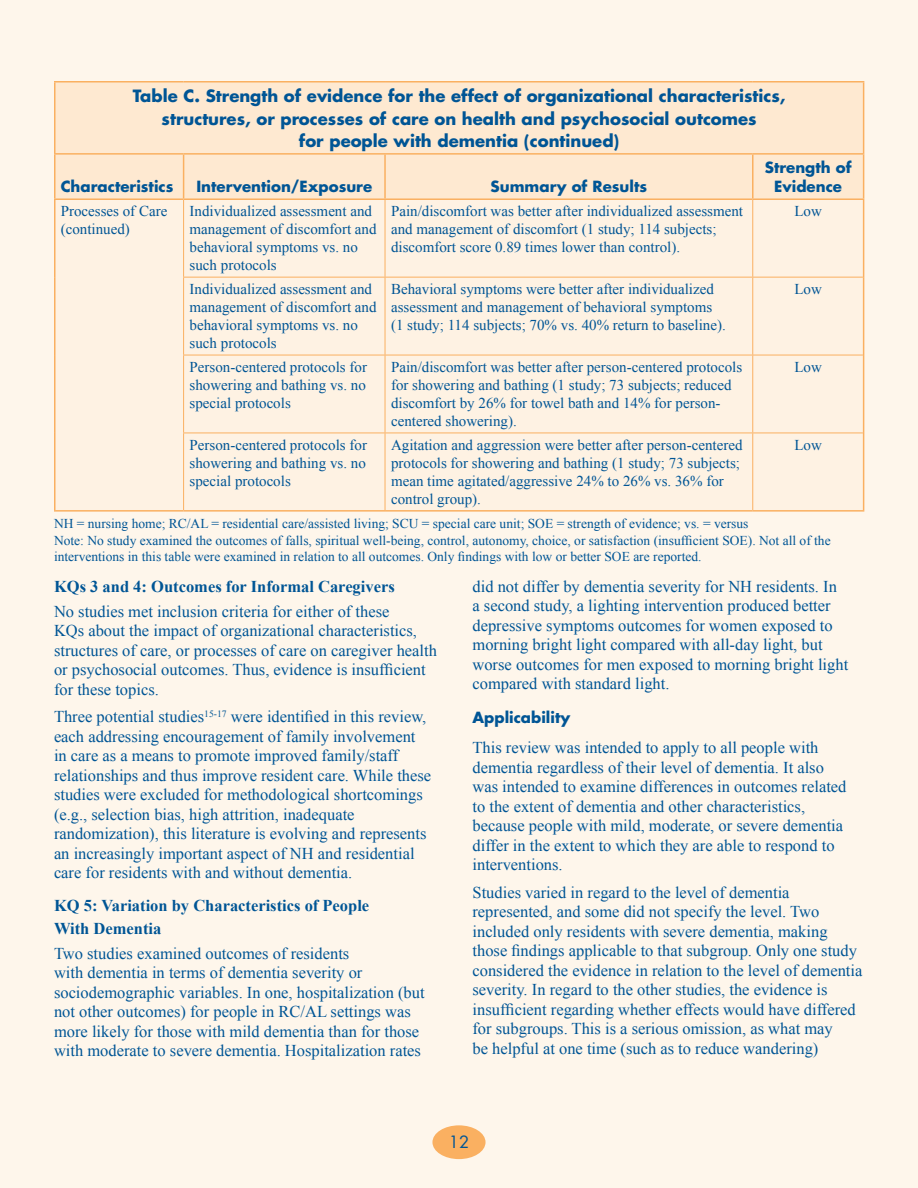
<style>
.page{position:relative;width:918px;height:1188px;background:#fff}
.page>*{position:absolute;margin:0;border:0;box-sizing:border-box;transform-origin:0 0}
.Text{font:16.5px/19.5px "Times New Roman";color:#005595}
.Table_Head{font:700 16.5px/22.5px "Futura Std";color:#005595;text-align:center}
.Head_Level_3{font:700 16.5px/22.5px "Times New Roman";color:#005595}
.t1{font:16.5px "Futura Std";color:#005595}
.Table_text{font:15px/18px "Times New Roman";color:#005595}
.Table_Head-2{font:700 15px/19.5px "Futura Std";color:#005595;text-align:center}
.Head_Level_2{font:700 15px "Futura Std";color:#005595}
.Text-2{font:13.5px/16.5px "Times New Roman";color:#005595}
</style>
<div class="page">
<div style="left:0;top:0;width:917px;height:1188px;background:#fef6eb"></div>
<div style="left:432px;top:1125px;width:54px;height:34px;background:#fab061;border-radius:50%"></div>
<div style="left:56px;top:83px;width:807px;height:115px;background:#fee9d1"></div>
<svg style="left:184px;top:200px;width:679px;height:310px"></svg>
<hr style="left:863px;top:83px;width:1px;height:70px;background:#fab061">
<hr style="left:54px;top:153px;width:130px;height:2px;background:#fab061">
<hr style="left:184px;top:153px;width:201px;height:2px;background:#fab061">
<hr style="left:385px;top:153px;width:368px;height:2px;background:#fab061">
<hr style="left:753px;top:153px;width:111px;height:2px;background:#fab061">
<hr style="left:183px;top:155px;width:1px;height:43px;background:#fab061">
<hr style="left:384px;top:155px;width:2px;height:43px;background:#fab061">
<hr style="left:752px;top:155px;width:2px;height:43px;background:#fab061">
<hr style="left:863px;top:155px;width:1px;height:43px;background:#fab061">
<hr style="left:54px;top:81px;width:130px;height:2px;background:#fab061">
<hr style="left:54px;top:83px;width:2px;height:70px;background:#fab061">
<hr style="left:184px;top:81px;width:201px;height:2px;background:#fab061">
<hr style="left:385px;top:81px;width:368px;height:2px;background:#fab061">
<hr style="left:753px;top:81px;width:111px;height:2px;background:#fab061">
<hr style="left:54px;top:155px;width:2px;height:43px;background:#fab061">
<hr style="left:54px;top:198px;width:130px;height:2px;background:#fab061">
<hr style="left:54px;top:200px;width:2px;height:77px;background:#fab061">
<hr style="left:54px;top:277px;width:2px;height:78px;background:#fab061">
<hr style="left:54px;top:355px;width:2px;height:78px;background:#fab061">
<hr style="left:54px;top:433px;width:2px;height:77px;background:#fab061">
<hr style="left:54px;top:510px;width:130px;height:2px;background:#fab061">
<hr style="left:184px;top:198px;width:201px;height:2px;background:#fab061">
<hr style="left:385px;top:198px;width:368px;height:2px;background:#fab061">
<hr style="left:753px;top:198px;width:111px;height:2px;background:#fab061">
<hr style="left:863px;top:200px;width:1px;height:77px;background:#fab061">
<hr style="left:863px;top:277px;width:1px;height:78px;background:#fab061">
<hr style="left:863px;top:355px;width:1px;height:78px;background:#fab061">
<hr style="left:863px;top:433px;width:1px;height:77px;background:#fab061">
<hr style="left:184px;top:510px;width:201px;height:2px;background:#fab061">
<hr style="left:385px;top:510px;width:368px;height:2px;background:#fab061">
<hr style="left:753px;top:510px;width:111px;height:2px;background:#fab061">
<hr style="left:183px;top:200px;width:1px;height:77px;background:#fab061">
<hr style="left:385px;top:200px;width:1px;height:77px;background:#fab061">
<hr style="left:752px;top:200px;width:1px;height:77px;background:#fab061">
<hr style="left:183px;top:277px;width:202px;height:1px;background:#fab061">
<hr style="left:183px;top:278px;width:1px;height:77px;background:#fab061">
<hr style="left:385px;top:277px;width:368px;height:1px;background:#fab061">
<hr style="left:385px;top:278px;width:1px;height:77px;background:#fab061">
<hr style="left:753px;top:277px;width:110px;height:1px;background:#fab061">
<hr style="left:752px;top:278px;width:1px;height:77px;background:#fab061">
<hr style="left:183px;top:355px;width:202px;height:1px;background:#fab061">
<hr style="left:183px;top:355px;width:1px;height:78px;background:#fab061">
<hr style="left:385px;top:355px;width:368px;height:1px;background:#fab061">
<hr style="left:385px;top:355px;width:1px;height:78px;background:#fab061">
<hr style="left:753px;top:355px;width:110px;height:1px;background:#fab061">
<hr style="left:752px;top:355px;width:1px;height:78px;background:#fab061">
<hr style="left:183px;top:433px;width:202px;height:1px;background:#fab061">
<hr style="left:183px;top:433px;width:1px;height:77px;background:#fab061">
<hr style="left:385px;top:433px;width:368px;height:1px;background:#fab061">
<hr style="left:385px;top:433px;width:1px;height:77px;background:#fab061">
<hr style="left:753px;top:433px;width:110px;height:1px;background:#fab061">
<hr style="left:752px;top:433px;width:1px;height:77px;background:#fab061">
<p class="Table_Head" style="left:133px;top:84px;width:654px">Table C. Strength of evidence for the effect of organizational characteristics, structures, or processes of care on health and psychosocial outcomes<br>for people with dementia (continued)</p>
<p class="Table_Head-2" style="left:61px;top:177px;width:114px">Characteristics</p>
<p class="Table_Head-2" style="left:196px;top:177px;width:177px">Intervention/Exposure</p>
<p class="Table_Head-2" style="left:491px;top:177px;width:158px">Summary of Results</p>
<p class="Table_Head-2" style="left:765px;top:157px;width:88px">Strength of<br>Evidence</p>
<p class="Table_text" style="left:61px;top:202px;width:108px">Processes of Care (continued)</p>
<p class="Table_text" style="left:190px;top:202px;width:189px">Individualized assessment and management of discomfort and behavioral symptoms vs. no such protocols</p>
<p class="Table_text" style="left:391px;top:202px;width:354px">Pain/discomfort was better after individualized assessment and management of discomfort (1 study; 114 subjects; discomfort score 0.89 times lower than control).</p>
<p class="Table_text" style="left:794px;top:202px;width:29px">Low</p>
<p class="Table_text" style="left:190px;top:280px;width:189px">Individualized assessment and management of discomfort and behavioral symptoms vs. no such protocols</p>
<p class="Table_text" style="left:391px;top:280px;width:336px">Behavioral symptoms were better after individualized assessment and management of behavioral symptoms (1 study; 114 subjects; 70% vs. 40% return to baseline).</p>
<p class="Table_text" style="left:794px;top:280px;width:29px">Low</p>
<p class="Table_text" style="left:190px;top:358px;width:179px;text-align:justify">Person-centered protocols for showering and bathing vs. no special protocols</p>
<p class="Table_text" style="left:391px;top:358px;width:353px">Pain/discomfort was better after person-centered protocols for showering and bathing (1 study; 73 subjects; reduced discomfort by 26% for towel bath and 14% for person&shy;centered showering).</p>
<p class="Table_text" style="left:794px;top:358px;width:29px">Low</p>
<p class="Table_text" style="left:190px;top:436px;width:179px;text-align:justify">Person-centered protocols for showering and bathing vs. no special protocols</p>
<p class="Table_text" style="left:391px;top:436px;width:353px">Agitation and aggression were better after person-centered protocols for showering and bathing (1 study; 73 subjects; mean time agitated/aggressive 24% to 26% vs. 36% for control group).</p>
<p class="Table_text" style="left:794px;top:436px;width:29px">Low</p>
<p class="Text-2" style="left:54px;top:515px;width:778px">NH = nursing home; RC/AL = residential care/assisted living; SCU = special care unit; SOE = strength of evidence; vs. = versus<br>Note: No study examined the outcomes of falls, spiritual well-being, control, autonomy, choice, or satisfaction (insufficient SOE). Not all of the interventions in this table were examined in relation to all outcomes. Only findings with low or better SOE are reported.</p>
<p class="Head_Level_3" style="left:54px;top:574px;width:342px">KQs 3 and 4: Outcomes for Informal Caregivers</p>
<p class="Text" style="left:54px;top:601px;width:385px">No studies met inclusion criteria for either of these<br>KQs about the impact of organizational characteristics, structures of care, or processes of care on caregiver health or psychosocial outcomes. Thus, evidence is insufficient for these topics.</p>
<p class="Text" style="left:54px;top:707px;width:379px">Three potential studies<sup>15-17</sup> were identified in this review, each addressing encouragement of family involvement in care as a means to promote improved family/staff relationships and thus improve resident care. While these studies were excluded for methodological shortcomings (e.g., selection bias, high attrition, inadequate randomization), this literature is evolving and represents an increasingly important aspect of NH and residential care for residents with and without dementia.</p>
<p class="Head_Level_3" style="left:54px;top:894px;width:317px">KQ 5: Variation by Characteristics of People<br>With Dementia</p>
<p class="Text" style="left:54px;top:943px;width:372px">Two studies examined outcomes of residents<br>with dementia in terms of dementia severity or sociodemographic variables. In one, hospitalization (but not other outcomes) for people in RC/AL settings was more likely for those with mild dementia than for those with moderate to severe dementia. Hospitalization rates</p>
<p class="Text" style="left:472px;top:576px;width:377px">did not differ by dementia severity for NH residents. In a second study, a lighting intervention produced better depressive symptoms outcomes for women exposed to morning bright light compared with all-day light, but worse outcomes for men exposed to morning bright light compared with standard light.</p>
<p class="Head_Level_2" style="left:472px;top:707px;width:99px">Applicability</p>
<p class="Text" style="left:472px;top:738px;width:376px">This review was intended to apply to all people with dementia regardless of their level of dementia. It also was intended to examine differences in outcomes related to the extent of dementia and other characteristics, because people with mild, moderate, or severe dementia differ in the extent to which they are able to respond to interventions.</p>
<p class="Text" style="left:472px;top:882px;width:391px">Studies varied in regard to the level of dementia represented, and some did not specify the level. Two included only residents with severe dementia, making those findings applicable to that subgroup. Only one study considered the evidence in relation to the level of dementia severity. In regard to the other studies, the evidence is insufficient regarding whether effects would have differed for subgroups. This is a serious omission, as what may<br>be helpful at one time (such as to reduce wandering)</p>
<p class="t1" style="left:449px;top:1131px;width:22px">12</p>
</div>
